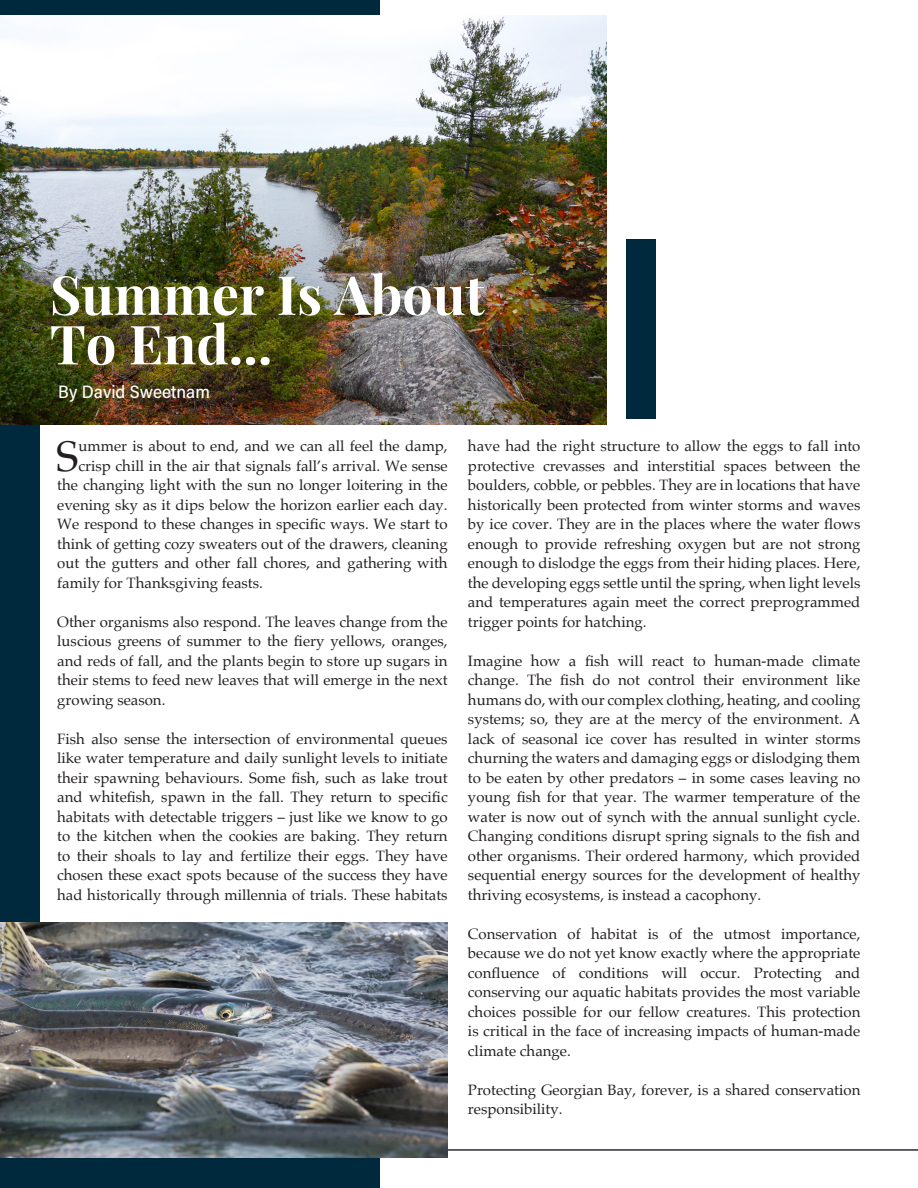
<style>
.page{position:relative;width:918px;height:1188px;background:#fff}
.page>*{position:absolute;margin:0;border:0;box-sizing:border-box;transform-origin:0 0}
.Title_White{font:700 54px/49.5px "Playfair Display";color:#fff}
.Body_Copy_Black{font:42.9px "Palatino";color:#231f20}
.By_Author_White{font:18px "Acumin Variable Concept";color:#fff}
.Body_Copy_Black-2{font:15px/19.5px "Palatino";color:#231f20;text-align:justify}
</style>
<div class="page">
<hr style="left:57px;top:1149px;width:861px;height:2px;background:#282c31">
<div style="left:0;top:0;width:380px;height:1188px;background:#00293d"></div>
<div style="left:40px;top:409px;width:428px;height:724px;background:#fff"></div>
<img style="left:0;top:16px;width:606px;height:409px">
<div style="left:626px;top:239px;width:30px;height:180px;background:#00293d"></div>
<img style="left:0;top:923px;width:448px;height:235px">
<p class="Title_White" style="left:50px;top:265px;width:436px">Summer Is About<br>To End...</p>
<p class="By_Author_White" style="left:58px;top:379px;width:153px">By David Sweetnam</p>
<p class="Body_Copy_Black" style="left:56px;top:421px;width:24px">S</p>
<p class="Body_Copy_Black-2" style="left:79px;top:437px;width:371px">ummer is about to end, and we can all feel the damp,</p>
<p class="Body_Copy_Black-2" style="left:79px;top:456px;width:371px">crisp chill in the air that signals fall’s arrival. We sense</p>
<p class="Body_Copy_Black-2" style="left:57px;top:476px;width:392px">the changing light with the sun no longer loitering in the</p>
<p class="Body_Copy_Black-2" style="left:57px;top:495px;width:392px">evening sky as it dips below the horizon earlier each day.</p>
<p class="Body_Copy_Black-2" style="left:57px;top:515px;width:392px">We respond to these changes in specific ways. We start to</p>
<p class="Body_Copy_Black-2" style="left:57px;top:534px;width:392px">think of getting cozy sweaters out of the drawers, cleaning</p>
<p class="Body_Copy_Black-2" style="left:57px;top:554px;width:392px">out the gutters and other fall chores, and gathering with</p>
<p class="Body_Copy_Black-2" style="left:57px;top:573px;width:207px">family for Thanksgiving feasts.</p>
<p class="Body_Copy_Black-2" style="left:57px;top:612px;width:392px">Other organisms also respond. The leaves change from the luscious greens of summer to the fiery yellows, oranges, and reds of fall, and the plants begin to store up sugars in their stems to feed new leaves that will emerge in the next growing season.</p>
<p class="Body_Copy_Black-2" style="left:57px;top:729px;width:392px">Fish also sense the intersection of environmental queues like water temperature and daily sunlight levels to initiate their spawning behaviours. Some fish, such as lake trout and whitefish, spawn in the fall. They return to specific habitats with detectable triggers – just like we know to go to the kitchen when the cookies are baking. They return to their shoals to lay and fertilize their eggs. They have chosen these exact spots because of the success they have had historically through millennia of trials. These habitats</p>
<p class="Body_Copy_Black-2" style="left:468px;top:437px;width:394px">have had the right structure to allow the eggs to fall into protective crevasses and interstitial spaces between the boulders, cobble, or pebbles. They are in locations that have historically been protected from winter storms and waves by ice cover. They are in the places where the water flows enough to provide refreshing oxygen but are not strong enough to dislodge the eggs from their hiding places. Here, the developing eggs settle until the spring, when light levels and temperatures again meet the correct preprogrammed trigger points for hatching.</p>
<p class="Body_Copy_Black-2" style="left:468px;top:651px;width:394px">Imagine how a fish will react to human-made climate change. The fish do not control their environment like humans do, with our complex clothing, heating, and cooling systems; so, they are at the mercy of the environment. A lack of seasonal ice cover has resulted in winter storms churning the waters and damaging eggs or dislodging them to be eaten by other predators – in some cases leaving no young fish for that year. The warmer temperature of the water is now out of synch with the annual sunlight cycle.<br>Changing conditions disrupt spring signals to the fish and other organisms. Their ordered harmony, which provided sequential energy sources for the development of healthy thriving ecosystems, is instead a cacophony.</p>
<p class="Body_Copy_Black-2" style="left:468px;top:924px;width:394px">Conservation of habitat is of the utmost importance, because we do not yet know exactly where the appropriate confluence of conditions will occur. Protecting and conserving our aquatic habitats provides the most variable choices possible for our fellow creatures. This protection is critical in the face of increasing impacts of human-made climate change.</p>
<p class="Body_Copy_Black-2" style="left:468px;top:1080px;width:394px">Protecting Georgian Bay, forever, is a shared conservation responsibility.</p>
</div>
